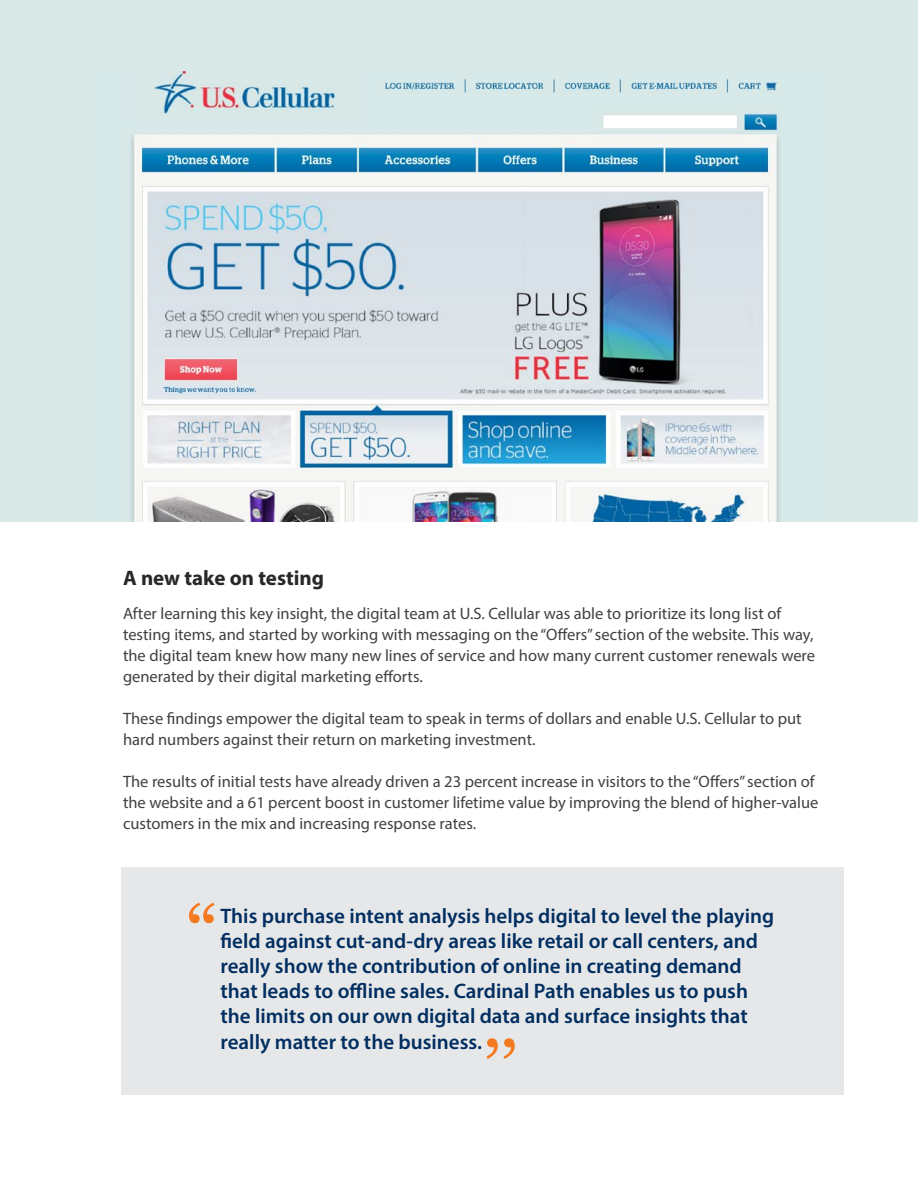
<style>
.page{position:relative;width:918px;height:1188px;background:#fff}
.page>*{position:absolute;margin:0;border:0;box-sizing:border-box;transform-origin:0 0}
.t1{font:600 21px/25.2px "Myriad Pro";color:#002e61}
.t2{font:700 21px "Myriad Pro";color:#292829}
.t3{font:16.5px/21px "Myriad Pro";color:#414042}
</style>
<div class="page">
<div style="left:122px;top:867px;width:722px;height:227px;background:#e6e7e8"></div>
<svg style="left:486px;top:1038px;width:29px;height:21px"></svg>
<svg style="left:189px;top:903px;width:25px;height:20px"></svg>
<img style="left:90px;top:70px;width:742px;height:452px">
<div style="left:0;top:36px;width:90px;height:500px;background:#d8e9e8"></div>
<div style="left:832px;top:41px;width:86px;height:501px;background:#d8e9e8"></div>
<div style="left:0;top:522px;width:918px;height:20px;background:#fff"></div>
<div style="left:0;top:0;width:918px;height:70px;background:#d8e9e8"></div>
<p class="t2" style="left:123px;top:564px;width:203px">A new take on testing</p>
<p class="t3" style="left:123px;top:603px;width:694px">After learning this key insight, the digital team at U.S. Cellular was able to prioritize its long list of testing items, and started by working with messaging on the “Offers” section of the website. This way, the digital team knew how many new lines of service and how many current customer renewals were generated by their digital marketing efforts.</p>
<p class="t3" style="left:123px;top:708px;width:680px">These findings empower the digital team to speak in terms of dollars and enable U.S. Cellular to put hard numbers against their return on marketing investment.</p>
<p class="t3" style="left:123px;top:771px;width:697px">The results of initial tests have already driven a 23 percent increase in visitors to the “Offers” section of the website and a 61 percent boost in customer lifetime value by improving the blend of higher-value customers in the mix and increasing response rates.</p>
<p class="t1" style="left:220px;top:902px;width:555px">This purchase intent analysis helps digital to level the playing field against cut-and-dry areas like retail or call centers, and really show the contribution of online in creating demand that leads to offline sales. Cardinal Path enables us to push the limits on our own digital data and surface insights that really matter to the business.</p>
</div>
